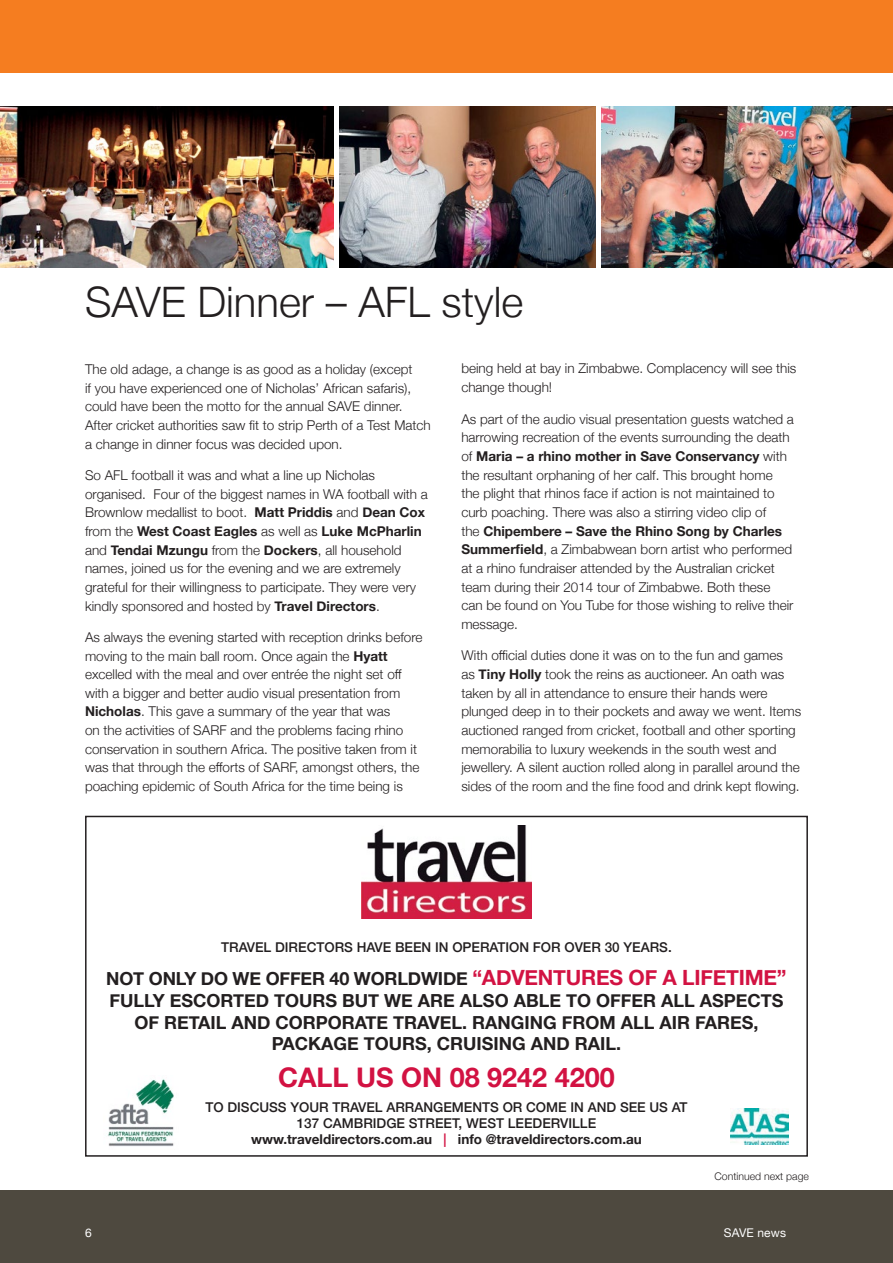
<style>
.page{position:relative;width:893px;height:1263px;background:#fff}
.page>*{position:absolute;margin:0;border:0;box-sizing:border-box;transform-origin:0 0}
.t1{font:300 42px "Helvetica Neue";color:#231f20}
.t2{font:700 27px "Helvetica Neue";color:#d21242}
.t3{font:700 21px "Helvetica Neue";letter-spacing:-.01em;color:#d21242}
.t4{font:700 18px/21.6px "Helvetica Neue";color:#231f20;text-align:center}
.t5{font:300 13.5px/18.6px "Helvetica Neue";color:#231f20}
.t6{font:500 13.5px/16.2px "Helvetica Neue";color:#231f20;text-align:center}
.t7{font:12px "Helvetica Neue";letter-spacing:.01em;color:#fff}
.t8{font:300 10.5px "Helvetica Neue";color:#231f20}
.s1{font-weight:700}
.s2{color:#d21242}
</style>
<div class="page">
<div style="left:0;top:1191px;width:893px;height:72px;background:#4e493f"></div>
<div style="left:0;top:0;width:893px;height:72px;background:#f57d20"></div>
<img style="left:0;top:106px;width:334px;height:162px">
<img style="left:602px;top:106px;width:291px;height:162px">
<img style="left:339px;top:106px;width:256px;height:162px">
<div style="left:85px;top:816px;width:723px;height:341px;border:2px solid #231f20"></div>
<img style="left:362px;top:826px;width:170px;height:92px">
<img style="left:108px;top:1079px;width:66px;height:68px">
<img style="left:730px;top:1108px;width:58px;height:36px">
<h1 class="t1" style="left:85px;top:268px;width:440px">SAVE Dinner – AFL style</h1>
<p class="t5" style="left:461px;top:359px;width:337px">being held at bay in Zimbabwe. Complacency will see this change though!</p>
<p class="t5" style="left:461px;top:409px;width:334px">As part of the audio visual presentation guests watched a harrowing recreation of the events surrounding the death of <span class="s1">Maria – a rhino mother in Save Conservancy</span> with the resultant orphaning of her calf. This brought home the plight that rhinos face if action is not maintained to curb poaching. There was also a stirring video clip of<br>the <span class="s1">Chipembere – Save the Rhino Song by Charles Summerfield</span>, a Zimbabwean born artist who performed at a rhino fundraiser attended by the Australian cricket team during their 2014 tour of Zimbabwe. Both these can be found on You Tube for those wishing to relive their message.</p>
<p class="t5" style="left:461px;top:645px;width:341px">With official duties done it was on to the fun and games<br>as <span class="s1">Tiny Holly</span> took the reins as auctioneer. An oath was taken by all in attendance to ensure their hands were plunged deep in to their pockets and away we went. Items auctioned ranged from cricket, football and other sporting memorabilia to luxury weekends in the south west and jewellery. A silent auction rolled along in parallel around the sides of the room and the fine food and drink kept flowing.</p>
<p class="t5" style="left:85px;top:359px;width:347px">The old adage, a change is as good as a holiday (except<br>if you have experienced one of Nicholas’ African safaris), could have been the motto for the annual SAVE dinner.<br>After cricket authorities saw fit to strip Perth of a Test Match a change in dinner focus was decided upon.</p>
<p class="t5" style="left:85px;top:465px;width:344px">So AFL football it was and what a line up Nicholas organised. Four of the biggest names in WA football with a Brownlow medallist to boot. <span class="s1">Matt Priddis</span> and <span class="s1">Dean Cox </span>from the <span class="s1">West Coast Eagles</span> as well as <span class="s1">Luke McPharlin </span>and <span class="s1">Tendai Mzungu</span> from the <span class="s1">Dockers</span>, all household names, joined us for the evening and we are extremely grateful for their willingness to participate. They were very kindly sponsored and hosted by <span class="s1">Travel Directors</span>.</p>
<p class="t5" style="left:85px;top:627px;width:339px">As always the evening started with reception drinks before moving to the main ball room. Once again the <span class="s1">Hyatt </span>excelled with the meal and over entrée the night set off with a bigger and better audio visual presentation from <span class="s1">Nicholas</span>. This gave a summary of the year that was<br>on the activities of SARF and the problems facing rhino conservation in southern Africa. The positive taken from it was that through the efforts of SARF, amongst others, the poaching epidemic of South Africa for the time being is</p>
<p class="t6" style="left:221px;top:938px;width:452px">TRAVEL DIRECTORS HAVE BEEN IN OPERATION FOR OVER 30 YEARS.</p>
<h3 class="t4" style="left:106px;top:968px;width:262px">NOT ONLY DO WE OFFER 40 worldwide</h3>
<h3 class="t3" style="left:472px;top:961px;width:316px">“ADVENTURES OF A LIFETIME”</h3>
<h3 class="t4" style="left:110px;top:990px;width:675px">FULLY ESCORTED TOURS BUT WE ARE ALSO ABLE TO OFFER ALL ASPECTS<br>OF RETAIL AND CORPORATE TRAVEL. RANGING FROM ALL AIR FARES,<br>PACKAGE TOURS, CRUISING AND RAIL.</h3>
<h2 class="t2" style="left:278px;top:1056px;width:338px">CALL US ON 08 9242 4200</h2>
<p class="t6" style="left:205px;top:1098px;width:484px">TO DISCUSS YOUR TRAVEL ARRANGEMENTS OR COME IN AND SEE US AT<br>137 CAMBRIDGE STREET, WEST LEEDERVILLE <span class="s1">www.traveldirectors.com.au</span> <span class="s2">|</span> <span class="s1">info @traveldirectors.com.au</span></p>
<p class="t8" style="left:714px;top:1168px;width:96px">Continued next page</p>
<p class="t7" style="left:85px;top:1224px;width:8px">6</p>
<p class="t7" style="left:724px;top:1224px;width:64px">SAVE news</p>
</div>
